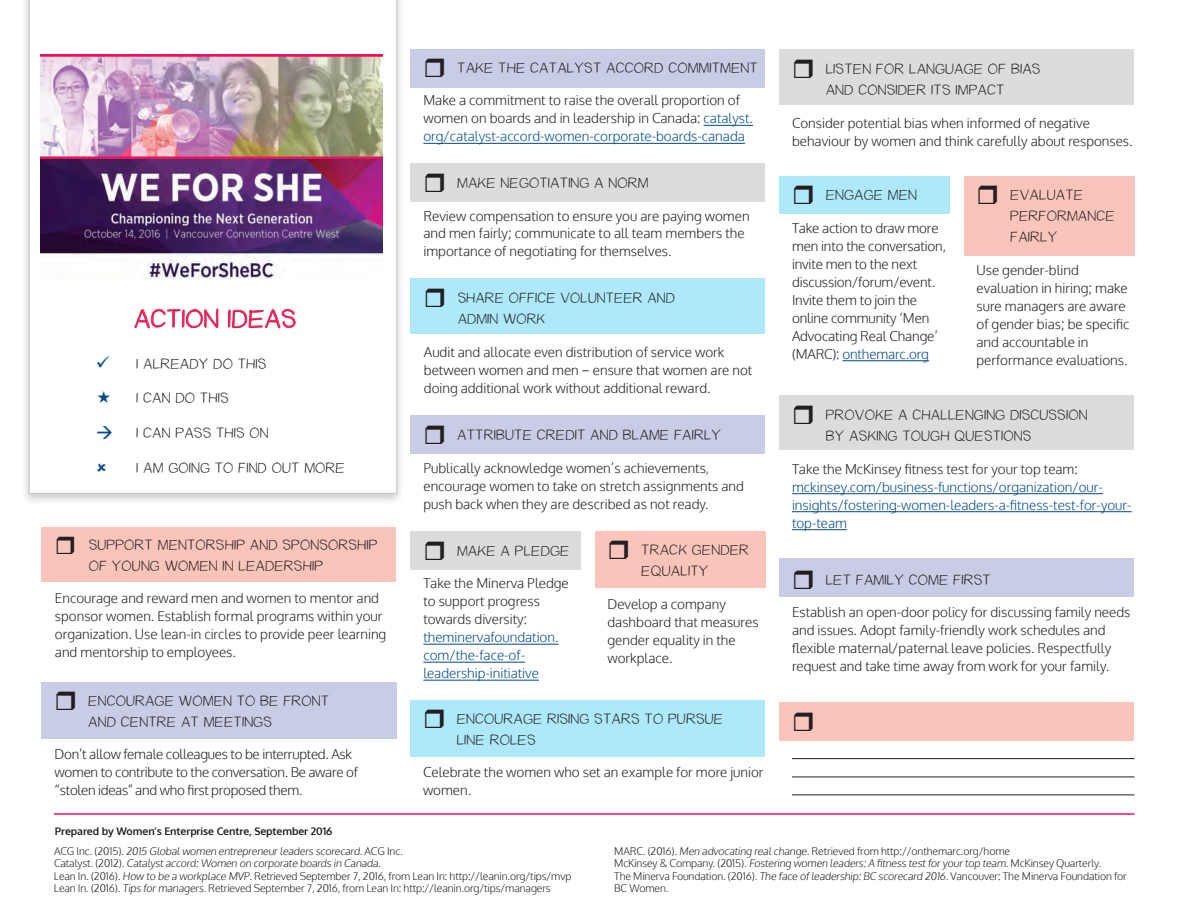
<style>
.page{position:relative;width:1188px;height:918px;background:#fff}
.page>*{position:absolute;margin:0;border:0;box-sizing:border-box;transform-origin:0 0}
.handwritten_point{font:31.5px "Nawabiat";letter-spacing:.01em;color:#ed145b}
.handwritten_point-2{font:18px/21px "Nawabiat";letter-spacing:.01em;color:#231f20}
.body{font:300 13.5px/18px "Oxygen";color:#231f20}
.body-2{font:300 13.5px/18px "Oxygen";color:#004a8d}
.body-3{font:300 13.5px/18px "Oxygen";letter-spacing:-.02em;color:#231f20}
.t1{font:300 10.5px/12.6px "Oxygen";letter-spacing:-.01em;color:#231f20}
.t2{font:700 10.5px "Oxygen";letter-spacing:-.01em;color:#231f20}
.s1{color:#004a8d}
.s2{color:#231f20}
</style>
<div class="page">
<div style="left:21px;top:0;width:384px;height:506px;background:#231f20;opacity:.24"></div>
<svg style="left:29px;top:0;width:368px;height:494px"></svg>
<div style="left:410px;top:50px;width:355px;height:38px;background:#c8cce4"></div>
<hr style="left:704px;top:125px;width:49px;height:1px;background:#004a8d">
<hr style="left:423px;top:143px;width:322px;height:1px;background:#004a8d">
<div style="left:779px;top:50px;width:355px;height:55px;background:#dcdcdc"></div>
<div style="left:41px;top:682px;width:356px;height:57px;background:#c8cce4"></div>
<div style="left:411px;top:415px;width:354px;height:39px;background:#c8cce4"></div>
<div style="left:411px;top:279px;width:354px;height:55px;background:#ade9fa"></div>
<div style="left:595px;top:531px;width:170px;height:57px;background:#f9c5bb"></div>
<div style="left:410px;top:531px;width:170px;height:38px;background:#dcdcdc"></div>
<hr style="left:423px;top:644px;width:135px;height:1px;background:#004a8d">
<hr style="left:423px;top:662px;width:102px;height:1px;background:#004a8d">
<hr style="left:423px;top:680px;width:116px;height:1px;background:#004a8d">
<div style="left:779px;top:559px;width:355px;height:38px;background:#c8cce4"></div>
<div style="left:779px;top:396px;width:355px;height:54px;background:#dcdcdc"></div>
<hr style="left:792px;top:493px;width:311px;height:1px;background:#004a8d">
<hr style="left:792px;top:511px;width:340px;height:1px;background:#004a8d">
<hr style="left:792px;top:529px;width:55px;height:1px;background:#004a8d">
<div style="left:964px;top:177px;width:170px;height:79px;background:#f9c5bb"></div>
<div style="left:780px;top:177px;width:170px;height:37px;background:#ade9fa"></div>
<hr style="left:842px;top:360px;width:87px;height:1px;background:#004a8d">
<div style="left:411px;top:163px;width:354px;height:39px;background:#dcdcdc"></div>
<div style="left:411px;top:700px;width:354px;height:57px;background:#ade9fa"></div>
<div style="left:41px;top:528px;width:355px;height:54px;background:#f9c5bb"></div>
<hr style="left:54px;top:813px;width:1080px;height:2px;background:#ed145b">
<img style="left:41px;top:54px;width:342px;height:224px">
<div style="left:779px;top:702px;width:355px;height:39px;background:#f9c5bb"></div>
<hr style="left:792px;top:758px;width:342px;height:1px;background:#231f20">
<hr style="left:792px;top:777px;width:342px;height:1px;background:#231f20">
<hr style="left:792px;top:795px;width:342px;height:1px;background:#231f20">
<svg style="left:135px;top:267px;width:84px;height:78px"></svg>
<svg style="left:228px;top:293px;width:68px;height:36px"></svg>
<svg style="left:98px;top:391px;width:12px;height:12px"></svg>
<svg style="left:97px;top:463px;width:9px;height:8px"></svg>
<p class="handwritten_point" style="left:134px;top:309px;width:164px">ACTION IDEAS</p>
<p class="handwritten_point-2" style="left:96px;top:355px;width:172px"><span class="s1">✓</span> I ALREADY DO THIS</p>
<p class="handwritten_point-2" style="left:136px;top:389px;width:94px">I CAN DO THIS</p>
<p class="handwritten_point-2" style="left:96px;top:424px;width:174px"><span class="s1">→</span> I CAN PASS THIS ON</p>
<p class="handwritten_point-2" style="left:136px;top:458px;width:210px">I AM GOING TO FIND OUT MORE</p>
<p class="handwritten_point-2" style="left:89px;top:535px;width:290px">SUPPORT MENTORSHIP AND SPONSORSHIP<br>OF YOUNG WOMEN IN LEADERSHIP</p>
<p class="body" style="left:55px;top:590px;width:333px">Encourage and reward men and women to mentor and sponsor women. Establish formal programs within your organization. Use lean-in circles to provide peer learning and mentorship to employees.</p>
<p class="handwritten_point-2" style="left:88px;top:691px;width:242px">ENCOURAGE WOMEN TO BE FRONT<br>AND CENTRE AT MEETINGS</p>
<p class="body-3" style="left:55px;top:746px;width:305px">Don’t allow female colleagues to be interrupted. Ask women to contribute to the conversation. Be aware of “stolen ideas” and who first proposed them.</p>
<p class="t2" style="left:55px;top:825px;width:279px">Prepared by Women’s Enterprise Centre, September 2016</p>
<p class="handwritten_point-2" style="left:457px;top:58px;width:302px">TAKE THE CATALYST ACCORD COMMITMENT</p>
<p class="body" style="left:423px;top:92px;width:331px">Make a commitment to raise the overall proportion of women on boards and in leadership in Canada: <span class="s1">catalyst. org/catalyst-accord-women-corporate-boards-canada</span></p>
<p class="handwritten_point-2" style="left:457px;top:174px;width:193px">MAKE NEGOTIATING A NORM</p>
<p class="body" style="left:423px;top:207px;width:328px">Review compensation to ensure you are paying women and men fairly; communicate to all team members the importance of negotiating for themselves.</p>
<p class="handwritten_point-2" style="left:458px;top:289px;width:219px">SHARE OFFICE VOLUNTEER AND<br>ADMIN WORK</p>
<p class="body" style="left:424px;top:343px;width:330px">Audit and allocate even distribution of service work between women and men − ensure that women are not doing additional work without additional reward.</p>
<p class="handwritten_point-2" style="left:457px;top:426px;width:265px">ATTRIBUTE CREDIT AND BLAME FAIRLY</p>
<p class="body" style="left:423px;top:459px;width:322px">Publically acknowledge women’s achievements, encourage women to take on stretch assignments and push back when they are described as not ready.</p>
<p class="handwritten_point-2" style="left:826px;top:60px;width:216px">LISTEN FOR LANGUAGE OF BIAS<br>AND CONSIDER ITS IMPACT</p>
<p class="body" style="left:792px;top:114px;width:342px">Consider potential bias when informed of negative behaviour by women and think carefully about responses.</p>
<p class="handwritten_point-2" style="left:826px;top:186px;width:93px">ENGAGE MEN</p>
<p class="body" style="left:792px;top:219px;width:156px">Take action to draw more men into the conversation, invite men to the next discussion/forum/event.<br>Invite them to join the online community ‘Men<br>Advocating Real Change’ (MARC): <span class="s1">onthemarc.org</span></p>
<p class="handwritten_point-2" style="left:1010px;top:186px;width:106px">EVALUATE<br>PERFORMANCE<br>FAIRLY</p>
<p class="body" style="left:976px;top:261px;width:154px">Use gender-blind evaluation in hiring; make sure managers are aware of gender bias; be specific and accountable in performance evaluations.</p>
<p class="handwritten_point-2" style="left:826px;top:406px;width:263px">PROVOKE A CHALLENGING DISCUSSION<br>BY ASKING TOUGH QUESTIONS</p>
<p class="body-2" style="left:792px;top:460px;width:341px"><span class="s2">Take the McKinsey fitness test for your top team: </span>mckinsey.com/business-functions/organization/our&shy;insights/fostering-women-leaders-a-fitness-test-for-your&shy;top-team</p>
<p class="handwritten_point-2" style="left:641px;top:541px;width:109px">TRACK GENDER<br>EQUALITY</p>
<p class="body" style="left:608px;top:595px;width:153px">Develop a company dashboard that measures gender equality in the workplace.</p>
<p class="handwritten_point-2" style="left:457px;top:541px;width:114px">MAKE A PLEDGE</p>
<p class="body-2" style="left:423px;top:575px;width:147px"><span class="s2">Take the Minerva Pledge to support progress towards diversity: </span>theminervafoundation. com/the-face-of&shy;leadership-initiative</p>
<p class="handwritten_point-2" style="left:826px;top:570px;width:167px">LET FAMILY COME FIRST</p>
<p class="body" style="left:792px;top:604px;width:340px">Establish an open-door policy for discussing family needs and issues. Adopt family-friendly work schedules and flexible maternal/paternal leave policies. Respectfully request and take time away from work for your family.</p>
<p class="handwritten_point-2" style="left:457px;top:709px;width:268px">ENCOURAGE RISING STARS TO PURSUE<br>LINE ROLES</p>
<p class="body" style="left:423px;top:764px;width:342px">Celebrate the women who set an example for more junior women.</p>
<p class="t1" style="left:54px;top:845px;width:350px">ACG I n c . ( 2 01 5 ) . 2015 Globalwomen entrepreneur leaders scorecard. ACG I n c .</p>
<p class="t1" style="left:54px;top:857px;width:328px">Ca ta lyst . ( 2 01 2 ) . Catalyst accord:Women on corporate boards in Canada.</p>
<p class="t1" style="left:54px;top:870px;width:519px">Lean In. (2016). How to be a workplace MVP. Retrieved September 7, 2016, from Lean In: http://leanin.org/tips/mvp</p>
<p class="t1" style="left:54px;top:883px;width:498px">Lean In. (2016). Tips for managers. Retrieved September 7, 2016, from Lean In: http://leanin.org/tips/managers</p>
<p class="t1" style="left:614px;top:845px;width:397px">MARC. (2016). Men advocating realchange. Retrieved from http://onthemarc.org/home</p>
<p class="t1" style="left:614px;top:857px;width:488px">McKinsey &amp; Company. (2015). Fostering women leaders:A fitness test for your top team. McKinsey Quarterly.</p>
<p class="t1" style="left:614px;top:870px;width:514px">The Minerva Foundation. (2016). The face ofleadership:BC scorecard 2016. Vancouver: The Minerva Foundation for<br>BC Women.</p>
</div>
